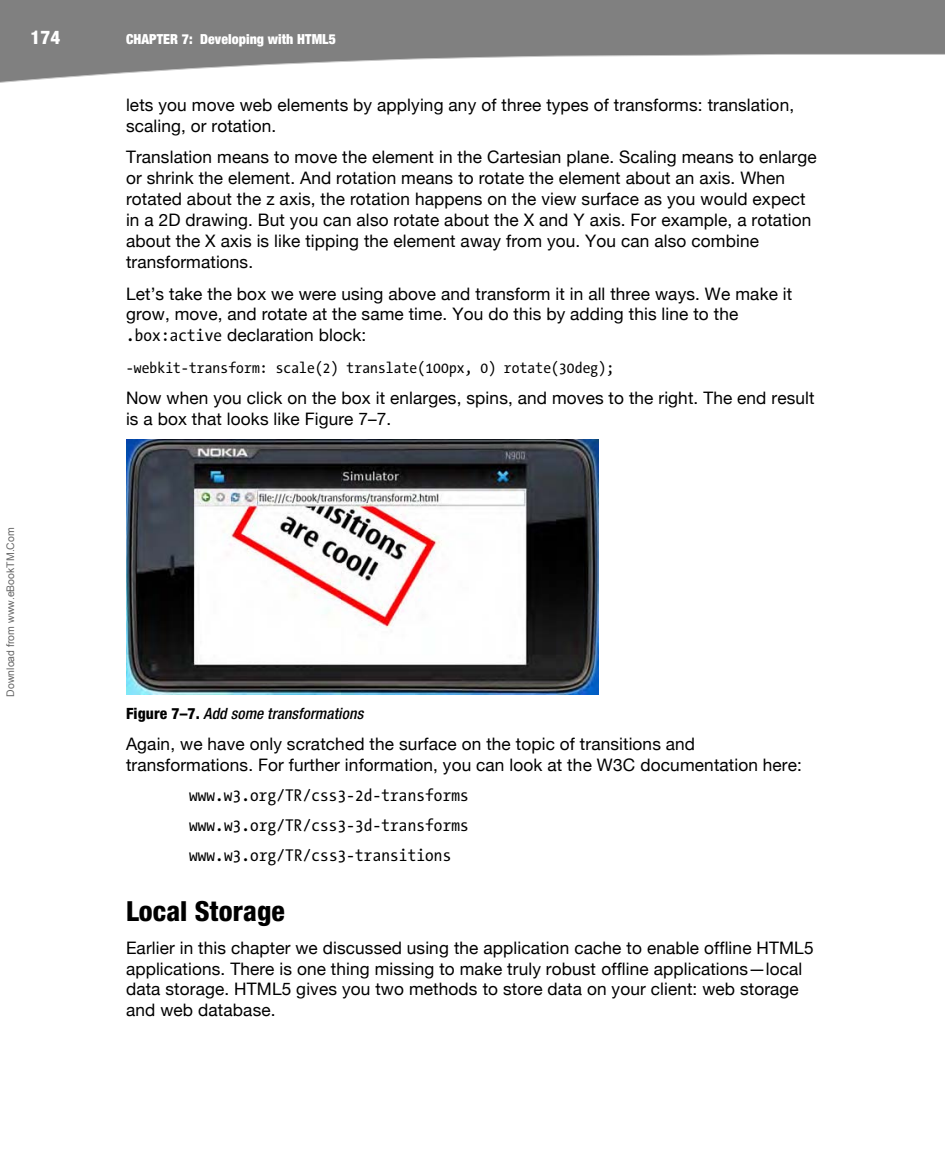
<style>
.page{position:relative;width:945px;height:1166px;background:#fff}
.page>*{position:absolute;margin:0;border:0;box-sizing:border-box;transform-origin:0 0}
.t1{font:800 condensed 27.65px "Helvetica Neue";letter-spacing:.005em;color:#000}
.t2{font:800 condensed 18.9px "Helvetica Neue";color:#fff}
.t3{font:17.15px/20.8px "Helvetica Neue";letter-spacing:.005em;color:#000}
.t4{font:17.15px/29.8px "The Sans Mono Condensed";letter-spacing:.01em;color:#000;text-align:justify}
.t5{font:15.58px "The Sans Mono Condensed";letter-spacing:.005em;color:#000}
.t6{font:italic 500 condensed 15.58px "Helvetica Neue";letter-spacing:.005em;color:#000}
.t7{font:900 condensed 13.83px "Helvetica Neue";letter-spacing:.005em;color:#fff}
.t8{font:10.5px "Arial";color:rgb(0 0 0/.6)}
.s1{font-family:"The Sans Mono Condensed"}
.s2{font-weight:800;font-style:normal}
</style>
<div class="page">
<svg style="left:0;top:0;width:945px;height:83px;fill:#808080"></svg>
<img style="left:126px;top:439px;width:472px;height:255px">
<p class="t2" style="left:30px;top:26px;width:31px">174</p>
<p class="t7" style="left:126px;top:34px;width:211px">CHAPTER 7: Developing with HTML5</p>
<p class="t3" style="left:126px;top:94px;width:670px">lets you move web elements by applying any of three types of transforms: translation, scaling, or rotation.</p>
<p class="t3" style="left:126px;top:147px;width:692px">Translation means to move the element in the Cartesian plane. Scaling means to enlarge or shrink the element. And rotation means to rotate the element about an axis. When rotated about the z axis, the rotation happens on the view surface as you would expect in a 2D drawing. But you can also rotate about the X and Y axis. For example, a rotation about the X axis is like tipping the element away from you. You can also combine transformations.</p>
<p class="t3" style="left:126px;top:283px;width:668px">Let’s take the box we were using above and transform it in all three ways. We make it grow, move, and rotate at the same time. You do this by adding this line to the <span class="s1">.box:active</span> declaration block:</p>
<p class="t5" style="left:126px;top:361px;width:490px">-webkit-transform: scale(2) translate(100px, 0) rotate(30deg);</p>
<p class="t3" style="left:126px;top:387px;width:690px">Now when you click on the box it enlarges, spins, and moves to the right. The end result is a box that looks like Figure 7–7.</p>
<p class="t8" style="left:4px;top:696px;width:171px;rotate:-90deg">Download from www.eBookTM.Com</p>
<p class="t6" style="left:126px;top:708px;width:239px"><span class="s2">Figure 7–7.</span> Add some transformations</p>
<p class="t3" style="left:126px;top:732px;width:678px">Again, we have only scratched the surface on the topic of transitions and transformations. For further information, you can look at the W3C documentation here:</p>
<p class="t4" style="left:189px;top:782px;width:281px">www.w3.org/TR/css3-2d-transforms www.w3.org/TR/css3-3d-transforms www.w3.org/TR/css3-transitions</p>
<p class="t1" style="left:126px;top:893px;width:160px">Local Storage</p>
<p class="t3" style="left:126px;top:937px;width:689px">Earlier in this chapter we discussed using the application cache to enable offline HTML5 applications. There is one thing missing to make truly robust offline applications—local data storage. HTML5 gives you two methods to store data on your client: web storage and web database.</p>
</div>
